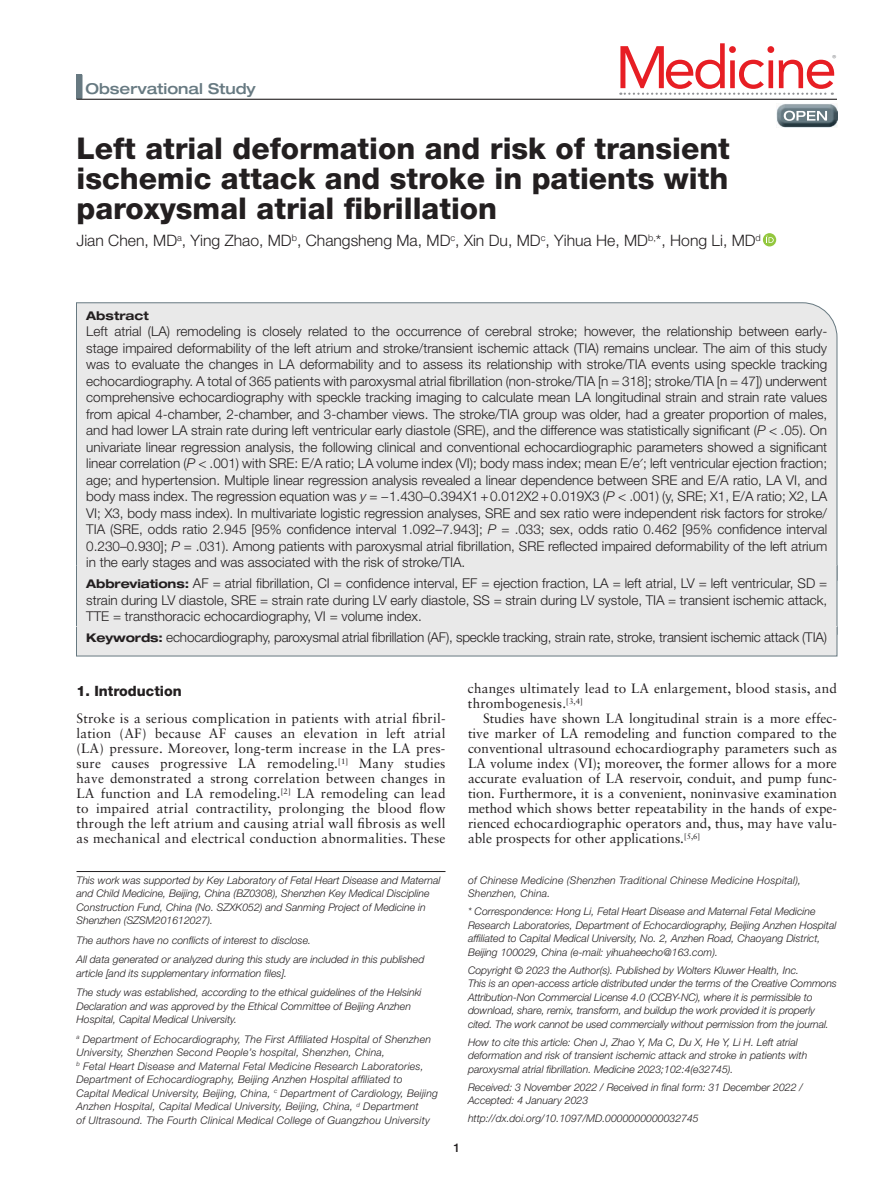
<style>
.page{position:relative;width:891px;height:1188px;background:#fff}
.page>*{position:absolute;margin:0;border:0;box-sizing:border-box;transform-origin:0 0}
.t1{font:59.4px "Avenir";letter-spacing:-.06em;color:#e71e24}
.t2{font:800 30px/30px "Helvetica Neue LT Std";color:#231f20;text-align:justify}
.t3{font:300 15.75px "Helvetica Neue LT Std";color:#231f20}
.t4{font:500 expanded 15px "Helvetica Neue LT Std";color:#667981}
.t5{font:800 14.25px "Helvetica Neue LT Std";color:#231f20}
.t6{font:300 13.5px/16.5px "Helvetica Neue LT Std";letter-spacing:-.01em;color:#231f20;text-align:justify}
.t7{font:13.5px/15px "Sabon LT Std";letter-spacing:.015em;color:#231f20;text-align:justify}
.t8{font:700 expanded 12px "Helvetica Neue LT Std";color:#231f20}
.t9{font:500 12px "Helvetica Neue LT Std";color:#231f20}
.t10{font:italic 300 10.5px/13.5px "Helvetica Neue LT Std";color:#231f20}
.t11{font:italic 300 10.5px/13.5px "Helvetica Neue LT Std";letter-spacing:.02em;color:#231f20}
.t12{font:500 10.35px "Akzidenz Grotesk BE";color:#909295}
.s1{font-style:italic}
.s2{font-family:"Gandhari Unicode";font-weight:400}
.s3{font-weight:700;font-stretch:expanded;font-size:12px}
</style>
<div class="page">
<div style="left:76px;top:74px;width:6px;height:25px;background:#677981"></div>
<hr style="left:76px;top:99px;width:761px;height:1px;background:#231f20">
<img style="left:776px;top:104px;width:61px;height:24px">
<svg style="left:784px;top:111px;width:43px;height:10px"></svg>
<svg style="left:620px;top:93px;width:213px;height:2px"></svg>
<div style="left:76px;top:302px;width:762px;height:279px;background:#e9e9e9"></div>
<div style="left:76px;top:565px;width:761px;height:71px;background:#e9e9e9"></div>
<div style="left:76px;top:627px;width:761px;height:29px;background:#e9e9e9"></div>
<div style="left:763px;top:233px;width:13px;height:13px;background:#93c73e;border-radius:50%"></div>
<svg style="left:766px;top:236px;width:8px;height:7px"></svg>
<hr style="left:76px;top:871px;width:370px;height:1px;background:#231f20">
<p class="t4" style="left:86px;top:80px;width:172px">Observational Study</p>
<h1 class="t1" style="left:615px;top:33px;width:223px">Medicine</h1>
<p class="t12" style="left:832px;top:52px;width:6px">®</p>
<h2 class="t2" style="left:76px;top:134px;width:655px">Left atrial deformation and risk of transient ischemic attack and stroke in patients with paroxysmal atrial fibrillation</h2>
<p class="t3" style="left:76px;top:231px;width:686px">Jian Chen, MD<sup>a</sup>, Ying Zhao, MD<sup>b</sup>, Changsheng Ma, MD<sup>c</sup>, Xin Du, MD<sup>c</sup>, Yihua He, MD<sup>b,</sup>*, Hong Li, MD<sup>d</sup></p>
<p class="t8" style="left:86px;top:308px;width:64px">Abstract</p>
<p class="t6" style="left:86px;top:323px;width:743px">Left atrial (LA) remodeling is closely related to the occurrence of cerebral stroke; however, the relationship between early&shy;stage impaired deformability of the left atrium and stroke/transient ischemic attack (TIA) remains unclear. The aim of this study was to evaluate the changes in LA deformability and to assess its relationship with stroke/TIA events using speckle tracking echocardiography. A total of 365 patients with paroxysmal atrial fibrillation (non-stroke/TIA [n = 318]; stroke/TIA [n = 47]) underwent comprehensive echocardiography with speckle tracking imaging to calculate mean LA longitudinal strain and strain rate values from apical 4-chamber, 2-chamber, and 3-chamber views. The stroke/TIA group was older, had a greater proportion of males, and had lower LA strain rate during left ventricular early diastole (SRE), and the difference was statistically significant (<span class="s1">P</span> &lt; .05). On univariate linear regression analysis, the following clinical and conventional echocardiographic parameters showed a significant linear correlation (<span class="s1">P</span> &lt; .001) with SRE: E/A ratio; LA volume index (VI); body mass index; mean E/e<span class="s2">ʹ</span>; left ventricular ejection fraction; age; and hypertension. Multiple linear regression analysis revealed a linear dependence between SRE and E/A ratio, LA VI, and body mass index. The regression equation was <span class="s1">y</span> = −1.430–0.394X1+0.012X2+0.019X3 (<span class="s1">P</span> &lt; .001) (y, SRE; X1, E/A ratio; X2, LA VI; X3, body mass index). In multivariate logistic regression analyses, SRE and sex ratio were independent risk factors for stroke/ TIA (SRE, odds ratio 2.945 [95% confidence interval 1.092–7.943]; <span class="s1">P</span> = .033; sex, odds ratio 0.462 [95% confidence interval 0.230–0.930]; <span class="s1">P</span> = .031). Among patients with paroxysmal atrial fibrillation, SRE reflected impaired deformability of the left atrium in the early stages and was associated with the risk of stroke/TIA.</p>
<p class="t6" style="left:86px;top:575px;width:743px"><span class="s3">Abbreviations:</span> AF = atrial fibrillation, CI = confidence interval, EF = ejection fraction, LA = left atrial, LV = left ventricular, SD = strain during LV diastole, SRE = strain rate during LV early diastole, SS = strain during LV systole, TIA = transient ischemic attack, TTE = transthoracic echocardiography, VI = volume index.</p>
<p class="t6" style="left:86px;top:629px;width:742px"><span class="s3">Keywords:</span> echocardiography, paroxysmal atrial fibrillation (AF), speckle tracking, strain rate, stroke, transient ischemic attack (TIA)</p>
<p class="t5" style="left:76px;top:683px;width:107px">1. Introduction</p>
<p class="t7" style="left:76px;top:711px;width:371px">Stroke is a serious complication in patients with atrial fibril&shy;lation (AF) because AF causes an elevation in left atrial (LA) pressure. Moreover, long-term increase in the LA pres&shy;sure causes progressive LA remodeling.<sup>[1]</sup> Many studies have demonstrated a strong correlation between changes in LA function and LA remodeling.<sup>[2]</sup> LA remodeling can lead to impaired atrial contractility, prolonging the blood flow through the left atrium and causing atrial wall fibrosis as well as mechanical and electrical conduction abnormalities. These</p>
<p class="t7" style="left:468px;top:681px;width:370px">changes ultimately lead to LA enlargement, blood stasis, and thrombogenesis.<sup>[3,4]</sup></p>
<p class="t7" style="left:468px;top:711px;width:371px;text-indent:15px">Studies have shown LA longitudinal strain is a more effec&shy;tive marker of LA remodeling and function compared to the conventional ultrasound echocardiography parameters such as LA volume index (VI); moreover, the former allows for a more accurate evaluation of LA reservoir, conduit, and pump func&shy;tion. Furthermore, it is a convenient, noninvasive examination method which shows better repeatability in the hands of expe&shy;rienced echocardiographic operators and, thus, may have valu&shy;able prospects for other applications.<sup>[5,6]</sup></p>
<p class="t10" style="left:76px;top:873px;width:365px">This work was supported by Key Laboratory of Fetal Heart Disease and Maternal and Child Medicine, Beijing, China (BZ0308), Shenzhen Key Medical Discipline Construction Fund, China (No. SZXK052) and Sanming Project of Medicine in Shenzhen (SZSM201612027).</p>
<p class="t10" style="left:76px;top:930px;width:349px;line-height:19.5px">The authors have no conflicts of interest to disclose.<br>All data generated or analyzed during this study are included in this published</p>
<p class="t10" style="left:76px;top:963px;width:347px;line-height:19.5px">article [and its supplementary information files].<br>The study was established, according to the ethical guidelines of the Helsinki</p>
<p class="t10" style="left:76px;top:999px;width:336px">Declaration and was approved by the Ethical Committee of Beijing Anzhen<br>Hospital, Capital Medical University.</p>
<p class="t11" style="left:76px;top:1032px;width:363px"><sup>a</sup> Department of Echocardiography, The First Affiliated Hospital of Shenzhen University, Shenzhen Second People’s hospital, Shenzhen, China,<br><sup>b</sup> Fetal Heart Disease and Maternal Fetal Medicine Research Laboratories, Department of Echocardiography, Beijing Anzhen Hospital affiliated to<br>Capital Medical University, Beijing, China, <sup>c</sup> Department of Cardiology, Beijing Anzhen Hospital, Capital Medical University, Beijing, China, <sup>d</sup> Department<br>of Ultrasound. The Fourth Clinical Medical College of Guangzhou University</p>
<p class="t9" style="left:453px;top:1140px;width:8px">1</p>
<p class="t11" style="left:468px;top:873px;width:335px">of Chinese Medicine (Shenzhen Traditional Chinese Medicine Hospital),<br>Shenzhen, China.</p>
<p class="t10" style="left:468px;top:905px;width:370px">* Correspondence: Hong Li, Fetal Heart Disease and Maternal Fetal Medicine Research Laboratories, Department of Echocardiography, Beijing Anzhen Hospital affiliated to Capital Medical University, No. 2, Anzhen Road, Chaoyang District, Beijing 100029, China (e-mail: yihuaheecho@163.com).</p>
<p class="t10" style="left:468px;top:963px;width:370px">Copyright © 2023 the Author(s). Published by Wolters Kluwer Health, Inc.<br>This is an open-access article distributed under the terms of the Creative Commons Attribution-Non Commercial License 4.0 (CCBY-NC), where it is permissible to download, share, remix, transform, and buildup the work provided it is properly cited. The work cannot be used commercially without permission from the journal.</p>
<p class="t10" style="left:468px;top:1035px;width:341px">How to cite this article: Chen J, Zhao Y, Ma C, Du X, He Y, Li H. Left atrial deformation and risk of transient ischemic attack and stroke in patients with paroxysmal atrial fibrillation. Medicine 2023;102:4(e32745).</p>
<p class="t10" style="left:468px;top:1080px;width:336px">Received: 3 November 2022 / Received in final form: 31 December 2022 /<br>Accepted: 4 January 2023</p>
<p class="t10" style="left:468px;top:1112px;width:232px">http://dx.doi.org/10.1097/MD.0000000000032745</p>
</div>
